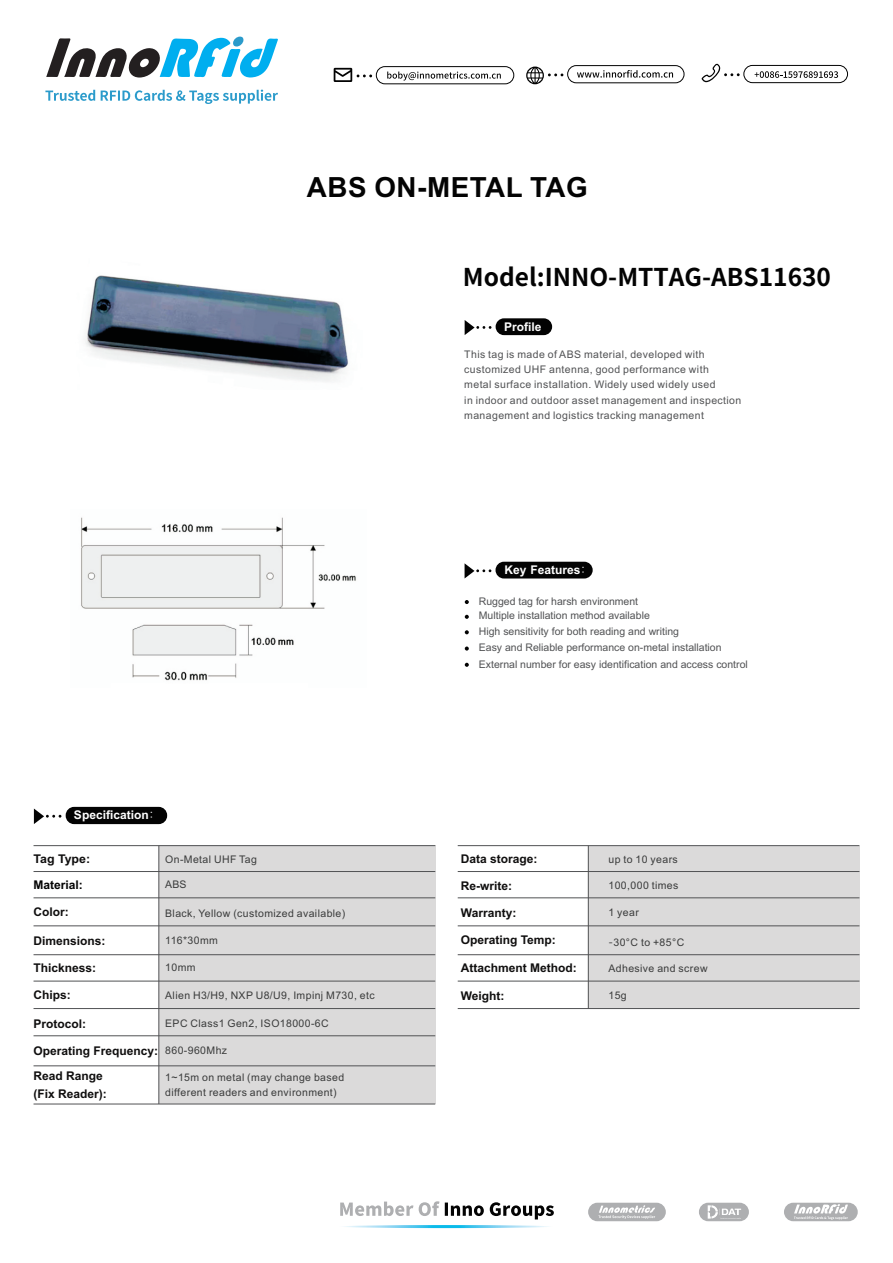
<style>
.page{position:relative;width:893px;height:1263px;background:#fff}
.page>*{position:absolute;margin:0;border:0;box-sizing:border-box;transform-origin:0 0}
.t1{font:700 27.75px "Arial";letter-spacing:.02em;color:#030303}
.t2{font:700 24.45px "Source Han Sans CN";color:#030303}
.t3{font:700 12px/25.2px "Arial";color:#0f0e0e}
.t4{font:700 12px "Arial";color:#fff}
.t5{font:700 12px "Arial";color:#030303}
.t6{font:10.5px/14.5px "Arial";letter-spacing:.04em;color:#3a3b3b}
.t7{font:10.5px/15.1px "Arial";letter-spacing:.035em;color:#515254}
.t8{font:10.5px/14.4px "Arial";color:#515254}
.s1{font-family:"Batang";font-weight:400}
.s2{font-family:"Microsoft Ya Hei"}
</style>
<div class="page">
<svg style="left:340px;top:1201px;width:73px;height:15px"></svg>
<svg style="left:419px;top:1201px;width:20px;height:15px"></svg>
<svg style="left:445px;top:1202px;width:39px;height:14px"></svg>
<svg style="left:490px;top:1202px;width:64px;height:17px"></svg>
<svg style="left:344px;top:1225px;width:204px;height:3px"></svg>
<div style="left:699px;top:1203px;width:50px;height:18px;background:#aeafb1;border-radius:9px"></div>
<svg style="left:708px;top:1205px;width:33px;height:14px"></svg>
<div style="left:784px;top:1203px;width:74px;height:18px;background:#aeafb1;border-radius:9px"></div>
<svg style="left:794px;top:1204px;width:54px;height:16px"></svg>
<div style="left:588px;top:1203px;width:78px;height:18px;background:#aeafb1;border-radius:9px"></div>
<svg style="left:598px;top:1205px;width:57px;height:14px"></svg>
<div style="left:588px;top:846px;width:271px;height:162px;background:#dbdada"></div>
<svg style="left:465px;top:320px;width:26px;height:15px"></svg>
<div style="left:496px;top:318px;width:56px;height:17px;background:#030303;border-radius:8px"></div>
<div style="left:159px;top:846px;width:276px;height:258px;background:#dbdada"></div>
<hr style="left:34px;top:845px;width:401px;height:1px;background:#515254">
<hr style="left:34px;top:871px;width:401px;height:1px;background:#515254">
<hr style="left:34px;top:897px;width:401px;height:1px;background:#515254">
<hr style="left:34px;top:925px;width:401px;height:1px;background:#515254">
<hr style="left:34px;top:954px;width:401px;height:1px;background:#515254">
<hr style="left:34px;top:1035px;width:401px;height:1px;background:#515254">
<hr style="left:34px;top:1065px;width:401px;height:1px;background:#515254">
<hr style="left:158px;top:846px;width:1px;height:258px;background:#515254">
<hr style="left:458px;top:845px;width:401px;height:1px;background:#515254">
<hr style="left:458px;top:897px;width:401px;height:1px;background:#515254">
<hr style="left:458px;top:925px;width:401px;height:1px;background:#515254">
<hr style="left:588px;top:846px;width:1px;height:162px;background:#515254">
<hr style="left:458px;top:954px;width:401px;height:1px;background:#515254">
<hr style="left:458px;top:981px;width:401px;height:1px;background:#515254">
<svg style="left:34px;top:808px;width:27px;height:16px"></svg>
<div style="left:66px;top:807px;width:101px;height:17px;background:#030303;border-radius:8px"></div>
<svg style="left:465px;top:563px;width:26px;height:15px"></svg>
<div style="left:495px;top:562px;width:98px;height:16px;background:#030303;border-radius:8px"></div>
<svg style="left:465px;top:600px;width:4px;height:4px"></svg>
<svg style="left:465px;top:615px;width:4px;height:4px"></svg>
<svg style="left:465px;top:630px;width:4px;height:4px"></svg>
<svg style="left:465px;top:646px;width:4px;height:5px"></svg>
<hr style="left:458px;top:871px;width:401px;height:1px;background:#515254">
<svg style="left:702px;top:63px;width:38px;height:19px"></svg>
<div style="left:743px;top:65px;width:105px;height:18px;border:1px solid #030303;border-radius:9px"></div>
<svg style="left:755px;top:71px;width:83px;height:7px"></svg>
<div style="left:376px;top:66px;width:138px;height:18px;border:1px solid #030303;border-radius:9px"></div>
<svg style="left:387px;top:72px;width:114px;height:9px"></svg>
<svg style="left:334px;top:68px;width:38px;height:14px"></svg>
<div style="left:567px;top:65px;width:117px;height:18px;border:1px solid #030303;border-radius:9px"></div>
<svg style="left:577px;top:70px;width:96px;height:8px"></svg>
<svg style="left:526px;top:67px;width:37px;height:17px"></svg>
<svg style="left:45px;top:90px;width:233px;height:14px"></svg>
<svg style="left:46px;top:37px;width:232px;height:41px"></svg>
<div style="left:233px;top:37px;width:10px;height:10px;background:#2b9bcb;border-radius:4px"></div>
<hr style="left:34px;top:981px;width:401px;height:1px;background:#515254">
<hr style="left:34px;top:1008px;width:401px;height:1px;background:#515254">
<hr style="left:458px;top:1008px;width:401px;height:1px;background:#515254">
<hr style="left:34px;top:1104px;width:401px;height:1px;background:#515254">
<svg style="left:465px;top:663px;width:4px;height:4px"></svg>
<img style="left:81px;top:517px;width:275px;height:164px">
<img style="left:85px;top:275px;width:264px;height:107px">
<h1 class="t1" style="left:307px;top:176px;width:282px">ABS ON-METAL TAG</h1>
<h2 class="t2" style="left:463px;top:264px;width:370px">Model:INNO-MTTAG-ABS11630</h2>
<p class="t4" style="left:504px;top:322px;width:39px">Profile</p>
<p class="t7" style="left:464px;top:348px;width:279px">This tag is made of ABS material, developed with customized UHF antenna, good performance with<br>metal surface installation. Widely used widely used<br>in indoor and outdoor asset management and inspection management and logistics tracking management</p>
<p class="t4" style="left:504px;top:565px;width:82px">Key Features<span class="s1">:</span></p>
<p class="t8" style="left:479px;top:595px;width:172px">Rugged tag for harsh environment<br>Multiple installation method available</p>
<p class="t8" style="left:479px;top:625px;width:244px;line-height:15.5px">High sensitivity for both reading and writing<br>Easy and Reliable performance on-metal installation</p>
<p class="t4" style="left:74px;top:810px;width:81px">Specification<span class="s1">:</span></p>
<p class="t3" style="left:34px;top:847px;width:58px">Tag Type:</p>
<p class="t6" style="left:165px;top:853px;width:93px">On-Metal UHF Tag</p>
<p class="t5" style="left:34px;top:880px;width:51px">Material:</p>
<p class="t6" style="left:165px;top:878px;width:23px">ABS</p>
<p class="t3" style="left:34px;top:900px;width:37px">Color:</p>
<p class="t6" style="left:165px;top:907px;width:182px">Black, Yellow (customized available)</p>
<p class="t3" style="left:34px;top:929px;width:74px">Dimensions:</p>
<p class="t3" style="left:34px;top:956px;width:64px">Thickness:</p>
<p class="t6" style="left:165px;top:934px;width:54px">116*30mm</p>
<p class="t6" style="left:165px;top:961px;width:32px">10mm</p>
<p class="t3" style="left:34px;top:984px;width:39px">Chips:</p>
<p class="t6" style="left:165px;top:989px;width:211px">Alien H3/H9, NXP U8/U9, Impinj M730, etc</p>
<p class="t3" style="left:34px;top:1012px;width:54px">Protocol:</p>
<p class="t6" style="left:165px;top:1017px;width:165px">EPC Class1 Gen2, ISO18000-6C</p>
<p class="t3" style="left:34px;top:1039px;width:126px">Operating Frequency:<br>Read Range</p>
<p class="t3" style="left:34px;top:1082px;width:75px">(Fix Reader):</p>
<p class="t6" style="left:165px;top:1043px;width:63px">860-960Mhz</p>
<p class="t6" style="left:165px;top:1071px;width:181px">1~15m on metal (may change based different readers and environment)</p>
<p class="t8" style="left:479px;top:658px;width:271px">External number for easy identification and access control</p>
<p class="t3" style="left:461px;top:847px;width:78px">Data storage:</p>
<p class="t3" style="left:461px;top:874px;width:53px">Re-write:</p>
<p class="t6" style="left:608px;top:879px;width:71px">100,000 times</p>
<p class="t6" style="left:608px;top:853px;width:71px">up to 10 years</p>
<p class="t3" style="left:461px;top:901px;width:57px">Warranty:</p>
<p class="t6" style="left:608px;top:906px;width:32px">1 year</p>
<p class="t3" style="left:461px;top:929px;width:97px">Operating Temp:</p>
<p class="t6" style="left:608px;top:936px;width:77px"><span class="s2">-</span>30°C to +85°C</p>
<p class="t3" style="left:461px;top:956px;width:117px">Attachment Method:</p>
<p class="t3" style="left:461px;top:984px;width:45px">Weight:</p>
<p class="t6" style="left:608px;top:962px;width:101px">Adhesive and screw</p>
<p class="t6" style="left:608px;top:989px;width:20px">15g</p>
</div>
